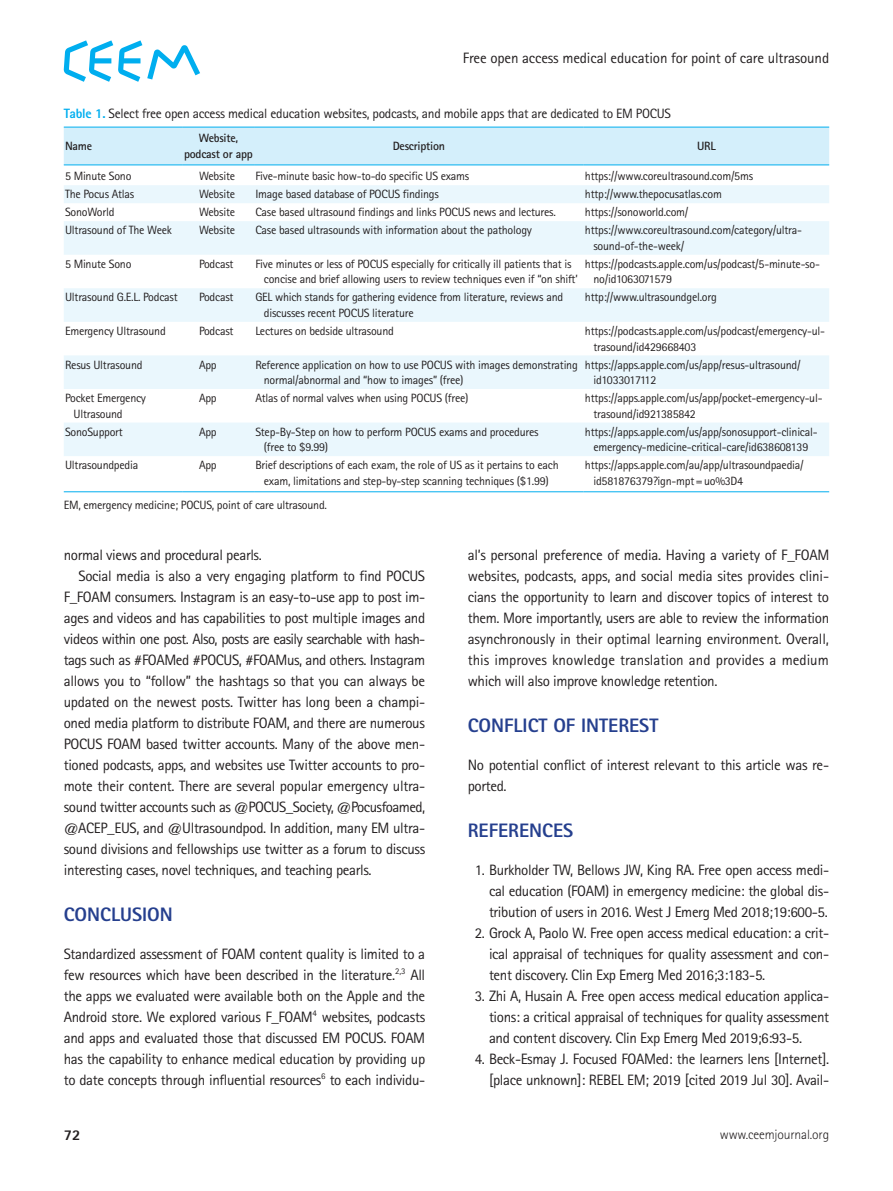
<style>
.page{position:relative;width:893px;height:1191px;background:#fff}
.page>*{position:absolute;margin:0;border:0;box-sizing:border-box;transform-origin:0 0}
.본문대제목{font:800 19.5px "Rotis Sans Serif Std";color:#253f8e}
.본문{font:15px/21px "Rotis Sans Serif Std";letter-spacing:-.025em;color:#231f20;text-align:justify}
.참고문헌_1{font:15px/21px "Rotis Sans Serif Std";letter-spacing:-.025em;color:#231f20;text-align:justify}
.t1{font:800 15px "Rotis Sans Serif Std";color:#231f20}
.표제목그림캡션{font:13.5px "Rotis Sans Serif Std";letter-spacing:-.02em;color:#231f20}
.t2{font:300 13.5px "Rotis Sans Serif Std";letter-spacing:-.01em;color:#231f20}
.표본문{font:12px/15.6px "Rotis Sans Serif Std";letter-spacing:-.02em;color:#231f20}
.표머리{font:700 12px/15.6px "Rotis Sans Serif Std";letter-spacing:-.02em;color:#231f20;text-align:center}
.s1{font-weight:800;color:#00aeef}
</style>
<div class="page">
<svg style="left:64px;top:40px;width:136px;height:42px"></svg>
<div style="left:64px;top:128px;width:765px;height:37px;background:#d4effb"></div>
<svg style="left:64px;top:185px;width:765px;height:271px;fill:#eaf7fd"></svg>
<hr style="left:64px;top:127px;width:119px;height:1px;background:#00aeef">
<hr style="left:183px;top:127px;width:71px;height:1px;background:#00aeef">
<hr style="left:254px;top:127px;width:330px;height:1px;background:#00aeef">
<hr style="left:584px;top:127px;width:245px;height:1px;background:#00aeef">
<hr style="left:64px;top:165px;width:119px;height:1px;background:#00aeef">
<hr style="left:183px;top:165px;width:71px;height:1px;background:#00aeef">
<hr style="left:254px;top:165px;width:330px;height:1px;background:#00aeef">
<hr style="left:584px;top:165px;width:245px;height:1px;background:#00aeef">
<hr style="left:64px;top:491px;width:119px;height:1px;background:#00aeef">
<hr style="left:183px;top:491px;width:71px;height:1px;background:#00aeef">
<hr style="left:254px;top:491px;width:330px;height:1px;background:#00aeef">
<hr style="left:584px;top:491px;width:245px;height:1px;background:#00aeef">
<p class="본문" style="left:463px;top:47px;width:368px">Free open access medical education for point of care ultrasound</p>
<p class="표제목그림캡션" style="left:64px;top:106px;width:609px"><span class="s1">Table 1.</span> Select free open access medical education websites, podcasts, and mobile apps that are dedicated to EM POCUS</p>
<p class="표머리" style="left:65px;top:138px;width:29px">Name</p>
<p class="표머리" style="left:184px;top:130px;width:70px">Website, podcast or app</p>
<p class="표머리" style="left:393px;top:138px;width:54px">Description</p>
<p class="표머리" style="left:697px;top:138px;width:20px">URL</p>
<p class="표본문" style="left:65px;top:168px;width:68px">5 Minute Sono</p>
<p class="표본문" style="left:199px;top:168px;width:38px">Website</p>
<p class="표본문" style="left:255px;top:168px;width:216px">Five-minute basic how-to-do specific US exams</p>
<p class="표본문" style="left:585px;top:168px;width:170px">https://www.coreultrasound.com/5ms</p>
<p class="표본문" style="left:65px;top:186px;width:71px">The Pocus Atlas</p>
<p class="표본문" style="left:199px;top:186px;width:38px">Website</p>
<p class="표본문" style="left:255px;top:186px;width:185px">Image based database of POCUS findings</p>
<p class="표본문" style="left:585px;top:186px;width:139px">http://www.thepocusatlas.com</p>
<p class="표본문" style="left:65px;top:204px;width:51px">SonoWorld</p>
<p class="표본문" style="left:199px;top:204px;width:38px">Website</p>
<p class="표본문" style="left:255px;top:204px;width:302px">Case based ultrasound findings and links POCUS news and lectures.</p>
<p class="표본문" style="left:585px;top:204px;width:105px">https://sonoworld.com/</p>
<p class="표본문" style="left:65px;top:222px;width:108px">Ultrasound of The Week</p>
<p class="표본문" style="left:199px;top:222px;width:38px">Website</p>
<p class="표본문" style="left:255px;top:222px;width:278px">Case based ultrasounds with information about the pathology</p>
<p class="표본문" style="left:593px;top:222px;width:210px;text-indent:-9px">https://www.coreultrasound.com/category/ultra&shy;sound-of-the-week/</p>
<p class="표본문" style="left:65px;top:256px;width:68px">5 Minute Sono</p>
<p class="표본문" style="left:199px;top:256px;width:36px">Podcast</p>
<p class="표본문" style="left:264px;top:256px;width:315px;text-indent:-9px">Five minutes or less of POCUS especially for critically ill patients that is concise and brief allowing users to review techniques even if “on shift’</p>
<p class="표본문" style="left:593px;top:256px;width:228px;text-indent:-9px">https://podcasts.apple.com/us/podcast/5-minute-so&shy;no/id1063071579</p>
<p class="표본문" style="left:65px;top:289px;width:114px">Ultrasound G.E.L. Podcast</p>
<p class="표본문" style="left:199px;top:289px;width:36px">Podcast</p>
<p class="표본문" style="left:264px;top:289px;width:301px;text-indent:-9px">GEL which stands for gathering evidence from literature, reviews and discusses recent POCUS literature</p>
<p class="표본문" style="left:585px;top:289px;width:133px">http://www.ultrasoundgel.org</p>
<p class="표본문" style="left:65px;top:323px;width:102px">Emergency Ultrasound</p>
<p class="표본문" style="left:199px;top:323px;width:36px">Podcast</p>
<p class="표본문" style="left:255px;top:323px;width:140px">Lectures on bedside ultrasound</p>
<p class="표본문" style="left:593px;top:323px;width:233px;text-indent:-9px">https://podcasts.apple.com/us/podcast/emergency-ul&shy;trasound/id429668403</p>
<p class="표본문" style="left:65px;top:356px;width:79px">Resus Ultrasound</p>
<p class="표본문" style="left:199px;top:356px;width:19px">App</p>
<p class="표본문" style="left:264px;top:356px;width:315px;text-indent:-9px">Reference application on how to use POCUS with images demonstrating normal/abnormal and “how to images” (free)</p>
<p class="표본문" style="left:593px;top:356px;width:209px;text-indent:-9px">https://apps.apple.com/us/app/resus-ultrasound/ id1033017112</p>
<p class="표본문" style="left:74px;top:390px;width:74px;text-indent:-9px">Pocket Emergency<br>Ultrasound</p>
<p class="표본문" style="left:199px;top:390px;width:19px">App</p>
<p class="표본문" style="left:255px;top:390px;width:215px">Atlas of normal valves when using POCUS (free)</p>
<p class="표본문" style="left:593px;top:390px;width:231px;text-indent:-9px">https://apps.apple.com/us/app/pocket-emergency-ul&shy;trasound/id921385842</p>
<p class="표본문" style="left:65px;top:424px;width:59px">SonoSupport</p>
<p class="표본문" style="left:199px;top:424px;width:19px">App</p>
<p class="표본문" style="left:264px;top:424px;width:276px;text-indent:-9px">Step-By-Step on how to perform POCUS exams and procedures (free to $9.99)</p>
<p class="표본문" style="left:585px;top:424px;width:234px;text-align:center">https://apps.apple.com/us/app/sonosupport-clinical&shy;emergency-medicine-critical-care/id638608139</p>
<p class="표본문" style="left:65px;top:457px;width:75px">Ultrasoundpedia</p>
<p class="표본문" style="left:199px;top:457px;width:19px">App</p>
<p class="표본문" style="left:255px;top:457px;width:305px;text-align:center">Brief descriptions of each exam, the role of US as it pertains to each exam, limitations and step-by-step scanning techniques ($1.99)</p>
<p class="표본문" style="left:593px;top:457px;width:212px;text-indent:-9px">https://apps.apple.com/au/app/ultrasoundpaedia/ id581876379?ign-mpt=uo%3D4</p>
<p class="표본문" style="left:64px;top:496px;width:265px">EM, emergency medicine; POCUS, point of care ultrasound.</p>
<p class="본문" style="left:64px;top:544px;width:200px">normal views and procedural pearls.</p>
<p class="본문" style="left:64px;top:565px;width:363px;text-indent:15px">Social media is also a very engaging platform to find POCUS F_FOAM consumers. Instagram is an easy-to-use app to post im&shy;ages and videos and has capabilities to post multiple images and videos within one post. Also, posts are easily searchable with hash&shy;tags such as #FOAMed #POCUS, #FOAMus, and others. Instagram allows you to “follow” the hashtags so that you can always be updated on the newest posts. Twitter has long been a champi&shy;oned media platform to distribute FOAM, and there are numerous POCUS FOAM based twitter accounts. Many of the above men&shy;tioned podcasts, apps, and websites use Twitter accounts to pro&shy;mote their content. There are several popular emergency ultra&shy;sound twitter accounts such as @POCUS_Society, @Pocusfoamed, @ACEP_EUS, and @Ultrasoundpod. In addition, many EM ultra&shy;sound divisions and fellowships use twitter as a forum to discuss interesting cases, novel techniques, and teaching pearls.</p>
<p class="본문대제목" style="left:64px;top:902px;width:111px">CONCLUSION</p>
<p class="본문" style="left:64px;top:943px;width:363px">Standardized assessment of FOAM content quality is limited to a few resources which have been described in the literature.<sup>2,3</sup> All the apps we evaluated were available both on the Apple and the Android store. We explored various F_FOAM<sup>4</sup> websites, podcasts and apps and evaluated those that discussed EM POCUS. FOAM has the capability to enhance medical education by providing up to date concepts through influential resources<sup>6</sup> to each individu-</p>
<p class="본문" style="left:468px;top:544px;width:363px">al’s personal preference of media. Having a variety of F_FOAM websites, podcasts, apps, and social media sites provides clini&shy;cians the opportunity to learn and discover topics of interest to them. More importantly, users are able to review the information asynchronously in their optimal learning environment. Overall, this improves knowledge translation and provides a medium which will also improve knowledge retention.</p>
<p class="본문대제목" style="left:468px;top:713px;width:192px">CONFLICT OF INTEREST</p>
<p class="본문" style="left:468px;top:754px;width:363px">No potential conflict of interest relevant to this article was re&shy;ported.</p>
<p class="본문대제목" style="left:468px;top:818px;width:107px">REFERENCES</p>
<p class="참고문헌_1" style="left:489px;top:859px;width:342px;text-indent:-14px">1. Burkholder TW, Bellows JW, King RA. Free open access medi&shy;cal education (FOAM) in emergency medicine: the global dis&shy;tribution of users in 2016. West J Emerg Med 2018;19:600-5.</p>
<p class="참고문헌_1" style="left:489px;top:922px;width:342px;text-indent:-14px">2. Grock A, Paolo W. Free open access medical education: a crit&shy;ical appraisal of techniques for quality assessment and con&shy;tent discovery. Clin Exp Emerg Med 2016;3:183-5.</p>
<p class="참고문헌_1" style="left:489px;top:985px;width:342px;text-indent:-14px">3. Zhi A, Husain A. Free open access medical education applica&shy;tions: a critical appraisal of techniques for quality assessment and content discovery. Clin Exp Emerg Med 2019;6:93-5.</p>
<p class="참고문헌_1" style="left:475px;top:1048px;width:356px;text-align:right">4. Beck-Esmay J. Focused FOAMed: the learners lens [Internet]. [place unknown]: REBEL EM; 2019 [cited 2019 Jul 30]. Avail-</p>
<p class="t1" style="left:64px;top:1125px;width:18px">72</p>
<p class="t2" style="left:720px;top:1126px;width:111px">www.ceemjournal.org</p>
</div>
